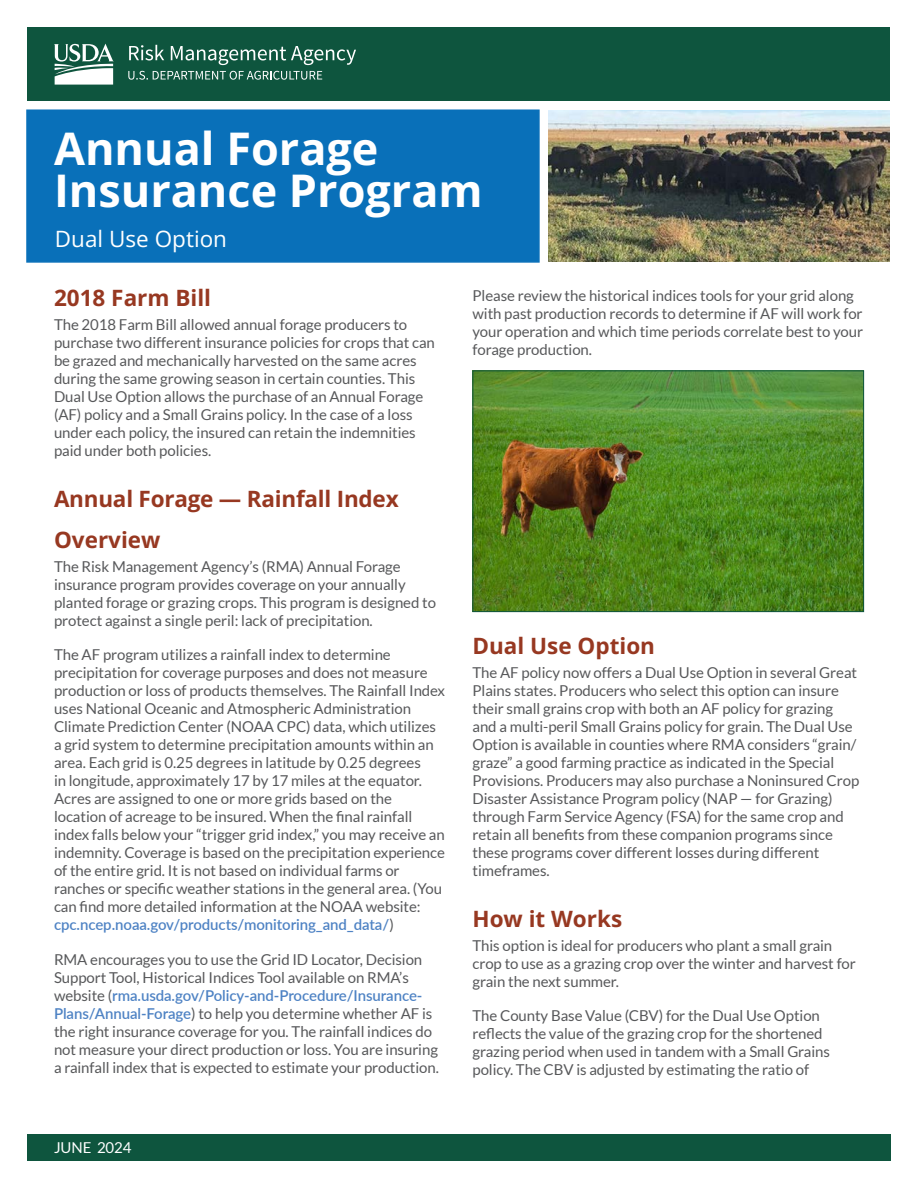
<style>
.page{position:relative;width:918px;height:1188px;background:#fff}
.page>*{position:absolute;margin:0;border:0;box-sizing:border-box;transform-origin:0 0}
.Fact_Sheet_Title{font:700 45px/42px "Open Sans";color:#fff}
.Body_Subhead{font:700 22.5px "Open Sans";color:#973821}
.Fact_Sheet_Subtitle{font:22.5px "Open Sans";color:#fff}
.Body_Text{font:15px/18px "Lato";letter-spacing:-.005em;color:#57585a}
.Body_Text_White{font:15px "Lato";letter-spacing:-.005em;color:#fff}
.s1{font-weight:600;color:#4f83c4}
</style>
<div class="page">
<div style="left:27px;top:1134px;width:864px;height:27px;background:#0e553e"></div>
<div style="left:26px;top:109px;width:514px;height:154px;background:#0970b9;border:2px solid #0970b9"></div>
<div style="left:27px;top:27px;width:863px;height:74px;background:#0e553e"></div>
<svg style="left:129px;top:45px;width:35px;height:16px"></svg>
<svg style="left:171px;top:46px;width:185px;height:19px"></svg>
<svg style="left:128px;top:71px;width:194px;height:9px"></svg>
<svg style="left:54px;top:44px;width:60px;height:41px"></svg>
<img style="left:549px;top:110px;width:341px;height:152px">
<img style="left:474px;top:372px;width:388px;height:238px">
<div style="left:472px;top:370px;width:392px;height:242px;border:1px solid #0e553e"></div>
<h1 class="Fact_Sheet_Title" style="left:54px;top:126px;width:430px">Annual Forage<br>Insurance Program</h1>
<h1 class="Fact_Sheet_Subtitle" style="left:55px;top:223px;width:174px">Dual Use Option</h1>
<h2 class="Body_Subhead" style="left:54px;top:282px;width:159px">2018 Farm Bill</h2>
<p class="Body_Text" style="left:54px;top:316px;width:383px">The 2018 Farm Bill allowed annual forage producers to purchase two different insurance policies for crops that can be grazed and mechanically harvested on the same acres during the same growing season in certain counties. This Dual Use Option allows the purchase of an Annual Forage (AF) policy and a Small Grains policy. In the case of a loss under each policy, the insured can retain the indemnities paid under both policies.</p>
<h2 class="Body_Subhead" style="left:54px;top:483px;width:346px">Annual Forage — Rainfall Index</h2>
<h2 class="Body_Subhead" style="left:54px;top:524px;width:108px">Overview</h2>
<p class="Body_Text" style="left:54px;top:557px;width:384px">The Risk Management Agency’s (RMA) Annual Forage insurance program provides coverage on your annually planted forage or grazing crops. This program is designed to protect against a single peril: lack of precipitation.</p>
<p class="Body_Text" style="left:54px;top:646px;width:393px">The AF program utilizes a rainfall index to determine precipitation for coverage purposes and does not measure production or loss of products themselves. The Rainfall Index uses National Oceanic and Atmospheric Administration Climate Prediction Center (NOAA CPC) data, which utilizes a grid system to determine precipitation amounts within an area. Each grid is 0.25 degrees in latitude by 0.25 degrees<br>in longitude, approximately 17 by 17 miles at the equator.<br>Acres are assigned to one or more grids based on the location of acreage to be insured. When the final rainfall index falls below your “trigger grid index,” you may receive an indemnity. Coverage is based on the precipitation experience of the entire grid. It is not based on individual farms or ranches or specific weather stations in the general area. (You can find more detailed information at the NOAA website: <span class="s1">cpc.ncep.noaa.gov/products/monitoring_and_data/</span>)</p>
<p class="Body_Text" style="left:54px;top:950px;width:386px">RMA encourages you to use the Grid ID Locator, Decision Support Tool, Historical Indices Tool available on RMA’s website (<span class="s1">rma.usda.gov/Policy-and-Procedure/Insurance-Plans/Annual-Forage</span>) to help you determine whether AF is the right insurance coverage for you. The rainfall indices do not measure your direct production or loss. You are insuring a rainfall index that is expected to estimate your production.</p>
<p class="Body_Text" style="left:472px;top:287px;width:392px">Please review the historical indices tools for your grid along with past production records to determine if AF will work for your operation and which time periods correlate best to your forage production.</p>
<h2 class="Body_Subhead" style="left:472px;top:630px;width:184px">Dual Use Option</h2>
<p class="Body_Text" style="left:472px;top:663px;width:388px">The AF policy now offers a Dual Use Option in several Great Plains states. Producers who select this option can insure their small grains crop with both an AF policy for grazing and a multi-peril Small Grains policy for grain. The Dual Use Option is available in counties where RMA considers “grain/ graze” a good farming practice as indicated in the Special Provisions. Producers may also purchase a Noninsured Crop Disaster Assistance Program policy (NAP — for Grazing) through Farm Service Agency (FSA) for the same crop and retain all benefits from these companion programs since these programs cover different losses during different timeframes.</p>
<h2 class="Body_Subhead" style="left:472px;top:903px;width:151px">How it Works</h2>
<p class="Body_Text" style="left:472px;top:936px;width:385px">This option is ideal for producers who plant a small grain crop to use as a grazing crop over the winter and harvest for grain the next summer.</p>
<p class="Body_Text" style="left:472px;top:1007px;width:359px">The County Base Value (CBV) for the Dual Use Option reflects the value of the grazing crop for the shortened grazing period when used in tandem with a Small Grains policy. The CBV is adjusted by estimating the ratio of</p>
<p class="Body_Text_White" style="left:54px;top:1139px;width:79px">JUNE 2024</p>
</div>
